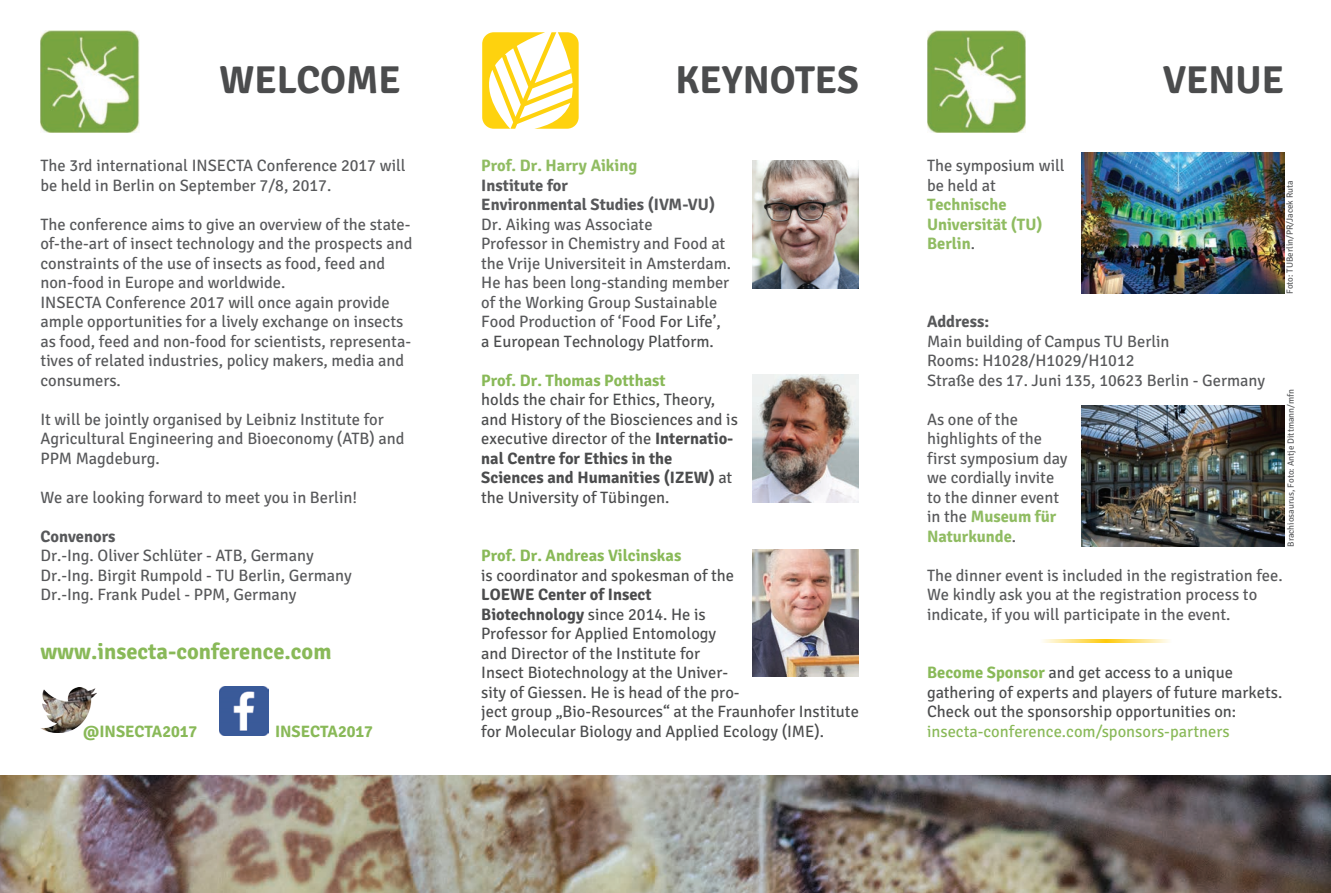
<style>
.page{position:relative;width:1331px;height:893px;background:#fff}
.page>*{position:absolute;margin:0;border:0;box-sizing:border-box;transform-origin:0 0}
.t1{font:700 39px "Signika Negative";color:#4b4c4d}
.t2{font:700 22.5px "Signika Negative";color:#89b958}
.t3{font:16.5px/19.5px "Signika Negative";color:#57585a}
.t4{font:16.5px/19.5px "Signika Negative";color:#4b4c4d}
.t5{font:700 16.5px "Signika Negative";color:#89b958}
.t6{font:700 16.5px/19.5px "Signika Negative";color:#57585a}
.t7{font:700 16.5px/19.5px "Signika Negative";color:#90bc62}
.t8{font:16.5px "Signika Negative";color:#89b958}
.t9{font:9px "Signika Negative";color:#57585a}
.s1{color:#4b4c4d}
.s2{font-weight:700}
.s3{font-weight:400;color:#57585a}
.s4{font-weight:700;color:#90bc62}
.s5{font-weight:700;color:#89b958}
</style>
<div class="page">
<img style="left:40px;top:687px;width:57px;height:46px">
<img style="left:40px;top:31px;width:99px;height:101px">
<svg style="left:482px;top:32px;width:97px;height:97px"></svg>
<img style="left:0;top:776px;width:1331px;height:117px">
<img style="left:220px;top:687px;width:49px;height:49px">
<img style="left:753px;top:160px;width:106px;height:128px">
<img style="left:753px;top:375px;width:106px;height:127px">
<img style="left:753px;top:549px;width:106px;height:128px">
<img style="left:927px;top:31px;width:99px;height:101px">
<img style="left:1081px;top:152px;width:203px;height:142px">
<img style="left:1081px;top:405px;width:203px;height:142px">
<svg style="left:1043px;top:639px;width:126px;height:4px"></svg>
<h1 class="t1" style="left:219px;top:57px;width:183px">WELCOME</h1>
<h1 class="t1" style="left:675px;top:57px;width:185px">KEYNOTES</h1>
<h1 class="t1" style="left:1163px;top:57px;width:123px">VENUE</h1>
<p class="t3" style="left:40px;top:156px;width:367px">The 3rd international INSECTA Conference 2017 will be held in Berlin on September 7/8, 2017.</p>
<p class="t3" style="left:40px;top:215px;width:374px">The conference aims to give an overview of the state&shy;of-the-art of insect technology and the prospects and constraints of the use of insects as food, feed and non-food in Europe and worldwide.<br>INSECTA Conference 2017 will once again provide ample opportunities for a lively exchange on insects as food, feed and non-food for scientists, representa&shy;tives of related industries, policy makers, media and consumers.</p>
<p class="t3" style="left:40px;top:410px;width:366px">It will be jointly organised by Leibniz Institute for<br>Agricultural Engineering and Bioeconomy (ATB) and<br>PPM Magdeburg.</p>
<p class="t3" style="left:40px;top:488px;width:318px">We are looking forward to meet you in Berlin!</p>
<p class="t6" style="left:40px;top:527px;width:77px">Convenors</p>
<p class="t3" style="left:40px;top:546px;width:313px">Dr.-Ing. Oliver Schlüter - ATB, Germany<br>Dr.-Ing. Birgit Rumpold - TU Berlin, Germany<br>Dr.-Ing. Frank Pudel - PPM, Germany</p>
<h2 class="t2" style="left:40px;top:637px;width:293px">www.insecta-conference.com</h2>
<p class="t5" style="left:83px;top:721px;width:116px">@INSECTA2017</p>
<p class="t5" style="left:275px;top:721px;width:99px">INSECTA2017</p>
<p class="t7" style="left:481px;top:156px;width:157px">Prof. Dr. Harry Aiking</p>
<p class="t6" style="left:481px;top:175px;width:235px">Institute for<br>Environmental Studies (IVM-VU)</p>
<p class="t3" style="left:481px;top:214px;width:251px">Dr. Aiking was Associate<br>Professor in Chemistry and Food at the Vrije Universiteit in Amsterdam.<br>He has been long-standing member of the Working Group Sustainable Food Production of ‘Foo<span class="s1">d For Life’, a European Technology Platform.</span></p>
<p class="t5" style="left:481px;top:370px;width:186px">Prof. Dr. Thomas Potthast</p>
<p class="t4" style="left:481px;top:390px;width:258px">holds the chair for Ethics, Theory, and History of the Biosciences and is executive director of the <span class="s2">Internatio&shy;nal Centre for Ethics in the Sciences and Humanities (IZEW)</span> at the University of Tübingen.</p>
<p class="t5" style="left:481px;top:546px;width:202px">Prof. Dr. Andreas Vilcinskas</p>
<p class="t4" style="left:481px;top:566px;width:254px">is coordinator and spokesman of the</p>
<p class="t4" style="left:481px;top:585px;width:379px"><span class="s2">LOEWE Center of Insect<br>Biotechnology</span> since 2014. He is<br>Professor for Applied Entomology<br>and Director of the Institute for<br>Insect Biotechnology at the Univer-<br>sity of Giessen. He is head of the pro-<br>ject group „Bio-Resources“ at the Fraunhofer Institute for Molecular Biology and Applied Ecology (IME).</p>
<p class="t3" style="left:927px;top:156px;width:139px">The symposium will be held at</p>
<p class="t7" style="left:927px;top:195px;width:117px">Technische<br>Universität (TU)<br>Berlin<span class="s3">.</span></p>
<p class="t9" style="left:1284px;top:294px;width:115px;rotate:-90deg">Foto: TUBerlin/PR/Jacek Ruta</p>
<p class="t6" style="left:927px;top:312px;width:64px">Address:</p>
<p class="t3" style="left:927px;top:331px;width:340px">Main building of Campus TU Berlin<br>Rooms: H1028/H1029/H1012<br>Straße des 17. Juni 135, 10623 Berlin - Germany</p>
<p class="t3" style="left:927px;top:409px;width:142px">As one of the highlights of the first symposium day we cordially invite to the dinner event in the <span class="s4">Museum für<br>Naturkunde</span>.</p>
<p class="t3" style="left:927px;top:566px;width:357px">The dinner event is included in the registration fee.<br>We kindly ask you at the registration process to indicate, if you will participate in the event.</p>
<p class="t9" style="left:1285px;top:547px;width:159px;rotate:-90deg">Brachiosaurus, Foto: Antje Dittmann/mfn</p>
<p class="t4" style="left:927px;top:663px;width:357px"><span class="s5">Become Sponsor</span> and get access to a unique gathering of experts and players of future markets.<br>Check out the sponsorship opportunities on:</p>
<p class="t8" style="left:927px;top:722px;width:304px">insecta-conference.com/sponsors-partners</p>
</div>
